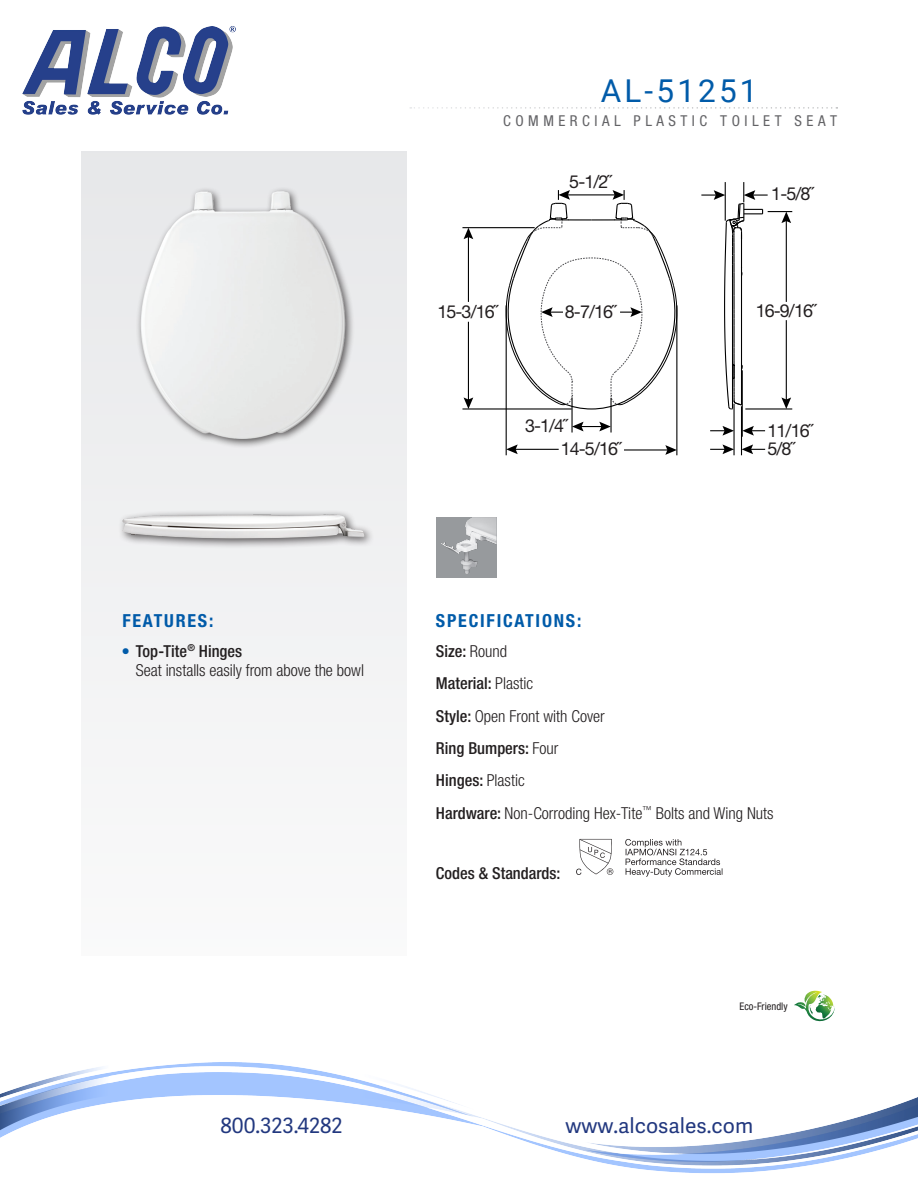
<style>
.page{position:relative;width:918px;height:1188px;background:#fff}
.page>*{position:absolute;margin:0;border:0;box-sizing:border-box;transform-origin:0 0}
.t1{font:31.5px "Roboto";letter-spacing:.1em;color:#015ba9}
.t2{font:21px "Adelle Sans";color:#22387f}
.t3{font:700 condensed 18px "Helvetica Neue LT Std";letter-spacing:.1em;color:#015ba9}
.t4{font:17.85px/22.6px "Helvetica Neue";letter-spacing:-.05em;color:#231f20}
.t5{font:300 condensed 16.5px/32.4px "Helvetica Neue LT Std";color:#231f20}
.t6{font:500 condensed 16.5px "Helvetica Neue LT Std";color:#231f20}
.t7{font:condensed 15px "Helvetica Neue LT Std";letter-spacing:.3em;color:#636366}
.t8{font:condensed 10.5px "Helvetica Neue LT Std";color:#231f20}
.s1{font-weight:500}
</style>
<div class="page">
<div style="left:81px;top:151px;width:326px;height:805px;background:#f3f3f4"></div>
<svg style="left:410px;top:107px;width:427px;height:2px"></svg>
<div style="left:118px;top:510px;width:257px;height:39px;background:#231f20;opacity:.75"></div>
<img style="left:122px;top:514px;width:242px;height:24px">
<div style="left:136px;top:186px;width:219px;height:263px;background:#231f20;opacity:.75"></div>
<img style="left:119px;top:191px;width:248px;height:248px">
<svg style="left:794px;top:991px;width:41px;height:31px"></svg>
<hr style="left:624px;top:449px;width:45px;height:2px;background:#000">
<svg style="left:665px;top:445px;width:11px;height:10px"></svg>
<hr style="left:514px;top:449px;width:45px;height:1px;background:#000">
<svg style="left:507px;top:444px;width:11px;height:10px"></svg>
<svg style="left:573px;top:422px;width:37px;height:9px"></svg>
<hr style="left:468px;top:236px;width:1px;height:66px;background:#000">
<svg style="left:464px;top:228px;width:9px;height:11px"></svg>
<hr style="left:468px;top:322px;width:1px;height:79px;background:#000">
<svg style="left:464px;top:397px;width:9px;height:11px"></svg>
<hr style="left:462px;top:408px;width:110px;height:2px;background:#000">
<hr style="left:506px;top:305px;width:1px;height:150px;background:#000">
<hr style="left:571px;top:397px;width:2px;height:36px;background:#000">
<hr style="left:610px;top:398px;width:2px;height:35px;background:#000">
<hr style="left:462px;top:227px;width:73px;height:1px;background:#000">
<hr style="left:676px;top:305px;width:1px;height:150px;background:#000">
<svg style="left:710px;top:444px;width:23px;height:10px"></svg>
<svg style="left:742px;top:444px;width:23px;height:10px"></svg>
<svg style="left:710px;top:426px;width:23px;height:10px"></svg>
<svg style="left:743px;top:426px;width:22px;height:10px"></svg>
<hr style="left:733px;top:404px;width:2px;height:51px;background:#000">
<hr style="left:741px;top:406px;width:1px;height:49px;background:#000">
<hr style="left:742px;top:370px;width:1px;height:67px;background:#000">
<svg style="left:501px;top:190px;width:177px;height:220px"></svg>
<svg style="left:701px;top:182px;width:91px;height:228px"></svg>
<div style="left:436px;top:517px;width:61px;height:61px;background:#979a9d"></div>
<img style="left:441px;top:517px;width:56px;height:57px">
<svg style="left:576px;top:839px;width:37px;height:36px"></svg>
<svg style="left:625px;top:839px;width:97px;height:38px"></svg>
<img style="left:22px;top:26px;width:214px;height:89px">
<img style="left:0;top:1062px;width:918px;height:111px">
<h1 class="t1" style="left:601px;top:69px;width:158px">AL-51251</h1>
<p class="t7" style="left:503px;top:112px;width:335px">COMMERCIAL PLASTIC TOILET SEAT</p>
<p class="t3" style="left:122px;top:609px;width:93px">FEATURES:</p>
<p class="t5" style="left:136px;top:641px;width:230px;line-height:19.8px;text-indent:-14px"><sup>●</sup> <span class="s1">Top-Tite</span><sup>®</sup> <span class="s1">Hinges<br></span>Seat installs easily from above the bowl</p>
<p class="t4" style="left:569px;top:170px;width:44px">5-1/2˝</p>
<p class="t4" style="left:437px;top:300px;width:62px">15-3/16˝</p>
<p class="t4" style="left:565px;top:300px;width:53px">8-7/16˝</p>
<p class="t4" style="left:561px;top:414px;width:62px;text-indent:-36px">3-1/4˝<br>14-5/16˝</p>
<p class="t4" style="left:771px;top:183px;width:44px">1-5/8˝</p>
<p class="t4" style="left:756px;top:300px;width:62px">16-9/16˝</p>
<p class="t4" style="left:767px;top:421px;width:47px;line-height:18px">11/16˝<br>5/8˝</p>
<p class="t3" style="left:436px;top:609px;width:147px">SPECIFICATIONS:</p>
<p class="t5" style="left:436px;top:635px;width:339px"><span class="s1">Size:</span> Round<br><span class="s1">Material:</span> Plastic<br><span class="s1">Style:</span> Open Front with Cover<br><span class="s1">Ring Bumpers:</span> Four<br><span class="s1">Hinges:</span> Plastic<br><span class="s1">Hardware:</span> Non-Corroding Hex-Tite<sup>™</sup> Bolts and Wing Nuts</p>
<p class="t6" style="left:436px;top:864px;width:126px">Codes &amp; Standards:</p>
<p class="t8" style="left:739px;top:1001px;width:50px">Eco-Friendly</p>
<p class="t2" style="left:221px;top:1110px;width:123px">800.323.4282</p>
<p class="t2" style="left:566px;top:1111px;width:189px">www.alcosales.com</p>
</div>
